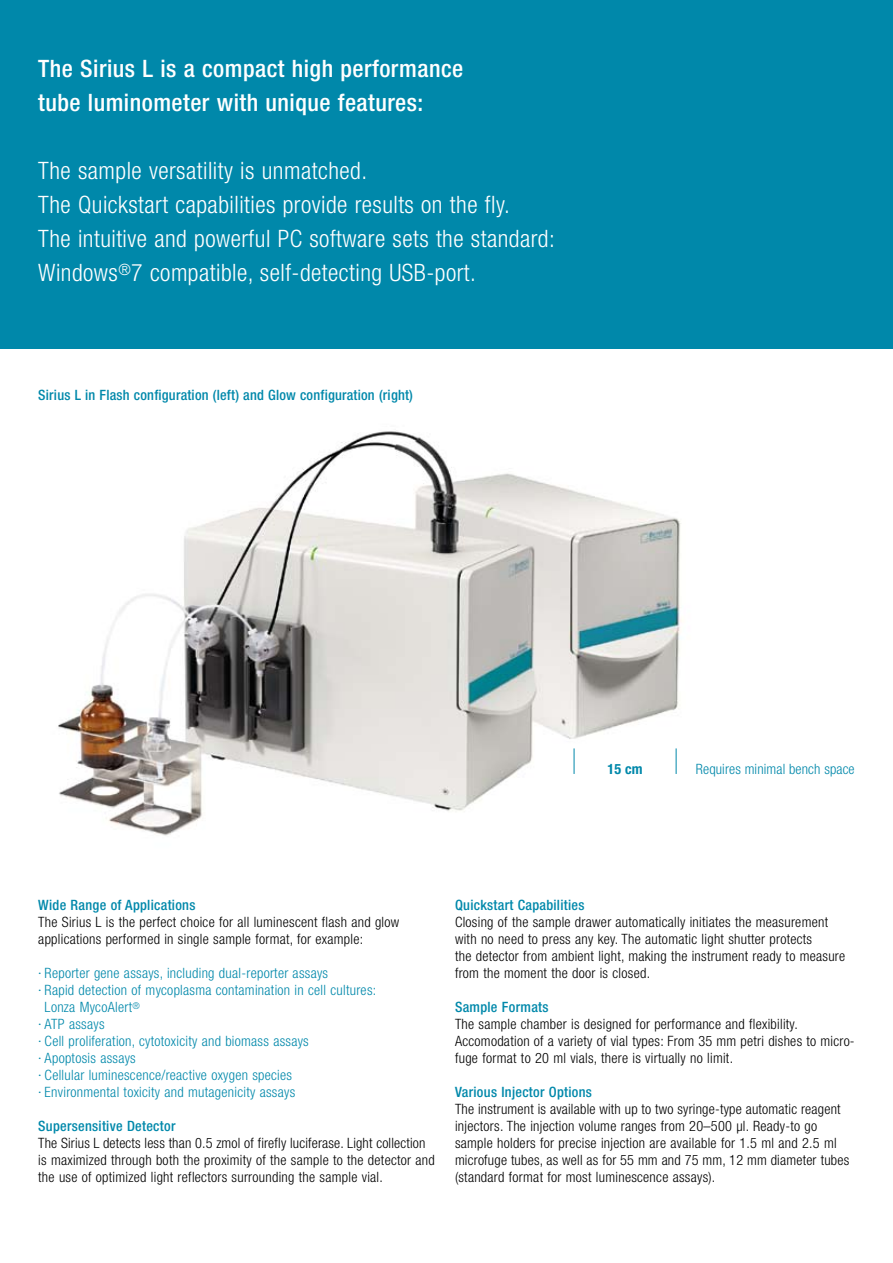
<style>
.page{position:relative;width:893px;height:1263px;background:#fff}
.page>*{position:absolute;margin:0;border:0;box-sizing:border-box;transform-origin:0 0}
.t1{font:300 condensed 24px/34px "Helvetica Neue";letter-spacing:.02em;color:#fff}
.t2{font:500 condensed 24px/34px "Helvetica Neue";letter-spacing:.02em;color:#fff}
.t3{font:300 condensed 14.25px/17px "Helvetica Neue";letter-spacing:.02em;color:#000}
.t4{font:300 condensed 14.25px "Helvetica Neue";letter-spacing:.02em;color:#08a}
.t5{font:500 condensed 14.25px "Helvetica Neue";letter-spacing:.02em;color:#08a}
.t6{font:700 condensed 14.25px "Helvetica Neue";color:#08a}
</style>
<div class="page">
<div style="left:0;top:0;width:893px;height:349px;background:#08a"></div>
<img style="left:58px;top:431px;width:624px;height:405px">
<svg style="left:574px;top:748px;width:1px;height:26px"></svg>
<svg style="left:676px;top:748px;width:1px;height:26px"></svg>
<h1 class="t2" style="left:38px;top:51px;width:427px">The Sirius L is a compact high performance tube luminometer with unique features:</h1>
<h1 class="t1" style="left:38px;top:153px;width:518px">The sample versatility is unmatched.<br>The Quickstart capabilities provide results on the fly.<br>The intuitive and powerful PC software sets the standard:<br>Windows<sup>®</sup>7 compatible, self-detecting USB-port.</h1>
<p class="t5" style="left:38px;top:386px;width:376px">Sirius L in Flash configuration (left) and Glow configuration (right)</p>
<p class="t6" style="left:607px;top:760px;width:37px">15 cm</p>
<p class="t4" style="left:696px;top:761px;width:160px">Requires minimal bench space</p>
<p class="t5" style="left:38px;top:896px;width:159px">Wide Range of Applications</p>
<p class="t3" style="left:38px;top:913px;width:363px">The Sirius L is the perfect choice for all luminescent flash and glow applications performed in single sample format, for example:</p>
<p class="t4" style="left:38px;top:965px;width:291px">· Reporter gene assays, including dual-reporter assays</p>
<p class="t4" style="left:38px;top:982px;width:339px">· Rapid detection of mycoplasma contamination in cell cultures:</p>
<p class="t4" style="left:45px;top:999px;width:97px">Lonza MycoAlert<sup>®</sup></p>
<p class="t4" style="left:38px;top:1016px;width:68px">· ATP assays</p>
<p class="t4" style="left:38px;top:1033px;width:272px">· Cell proliferation, cytotoxicity and biomass assays</p>
<p class="t4" style="left:38px;top:1050px;width:99px">· Apoptosis assays</p>
<p class="t4" style="left:38px;top:1067px;width:255px">· Cellular luminescence/reactive oxygen species</p>
<p class="t4" style="left:38px;top:1084px;width:258px">· Environmental toxicity and mutagenicity assays</p>
<p class="t5" style="left:38px;top:1117px;width:139px">Supersensitive Detector</p>
<p class="t3" style="left:38px;top:1134px;width:398px">The Sirius L detects less than 0.5 zmol of firefly luciferase. Light collection is maximized through both the proximity of the sample to the detector and the use of optimized light reflectors surrounding the sample vial.</p>
<p class="t5" style="left:455px;top:896px;width:131px">Quickstart Capabilities</p>
<p class="t3" style="left:455px;top:913px;width:392px">Closing of the sample drawer automatically initiates the measurement with no need to press any key. The automatic light shutter protects<br>the detector from ambient light, making the instrument ready to measure from the moment the door is closed.</p>
<p class="t5" style="left:455px;top:998px;width:95px">Sample Formats</p>
<p class="t3" style="left:455px;top:1015px;width:400px">The sample chamber is designed for performance and flexibility.<br>Accomodation of a variety of vial types: From 35 mm petri dishes to micro&shy;fuge format to 20 ml vials, there is virtually no limit.</p>
<p class="t5" style="left:455px;top:1083px;width:139px">Various Injector Options</p>
<p class="t3" style="left:455px;top:1100px;width:396px">The instrument is available with up to two syringe-type automatic reagent injectors. The injection volume ranges from 20–500 µl. Ready-to go sample holders for precise injection are available for 1.5 ml and 2.5 ml microfuge tubes, as well as for 55 mm and 75 mm, 12 mm diameter tubes (standard format for most luminescence assays).</p>
</div>
